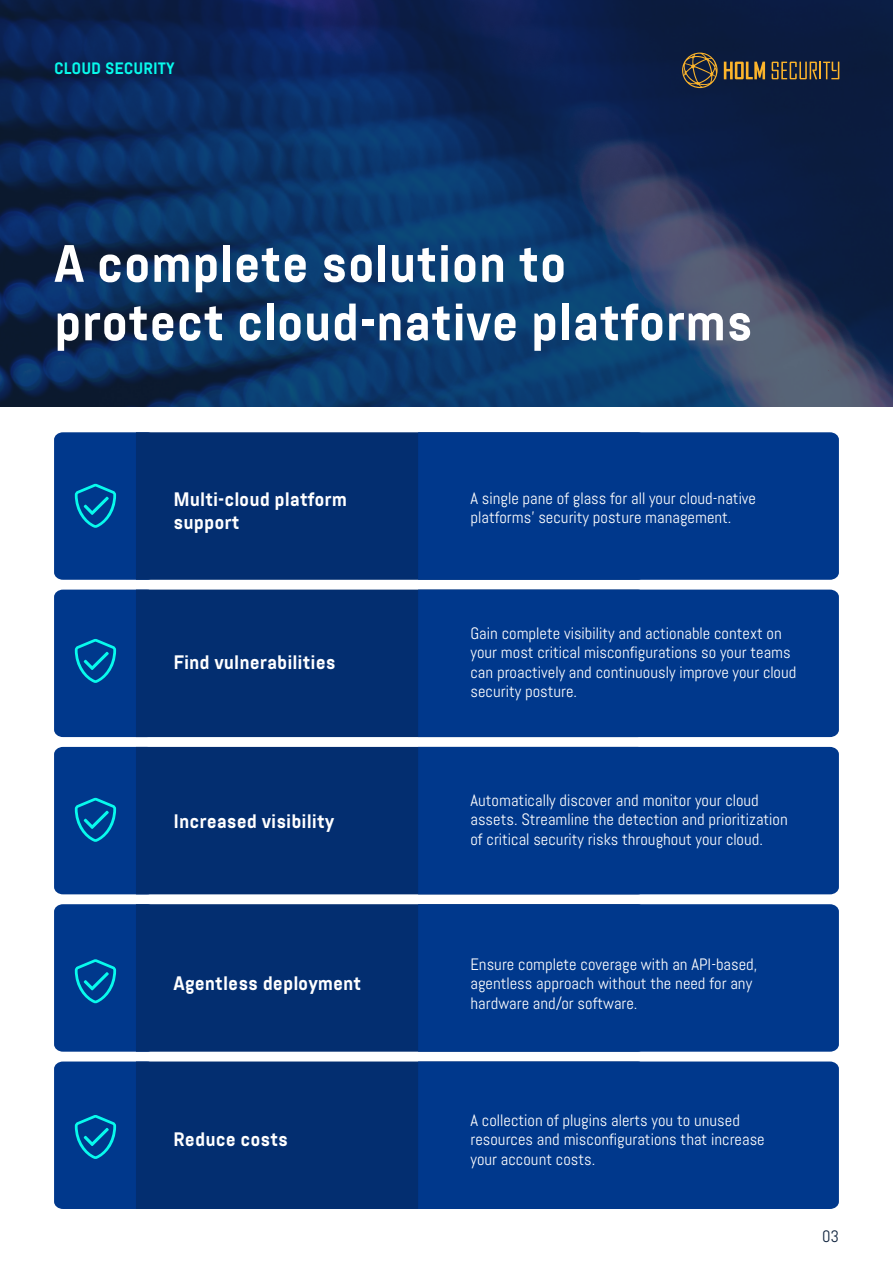
<style>
.page{position:relative;width:893px;height:1263px;background:#fff}
.page>*{position:absolute;margin:0;border:0;box-sizing:border-box;transform-origin:0 0}
.t1{font:700 52.5px/58.5px "Abel Pro";color:#fff}
.t2{font:700 19.5px/22.5px "Abel Pro";color:#fff}
.t3{font:16.5px/19.5px "Abel Pro";color:#fff}
.t4{font:700 16.5px "Abel Pro";color:#08faec}
.t5{font:16.5px "Abel Pro";color:#10243e}
</style>
<div class="page">
<svg style="left:0;top:0;width:893px;height:407px;background:#112f5c"></svg>
<svg style="left:682px;top:53px;width:36px;height:35px"></svg>
<svg style="left:724px;top:62px;width:41px;height:17px"></svg>
<svg style="left:772px;top:62px;width:67px;height:17px"></svg>
<div style="left:156px;top:432px;width:262px;height:148px;background:#032e70"></div>
<div style="left:418px;top:432px;width:421px;height:148px;background:#00388c"></div>
<div style="left:156px;top:747px;width:262px;height:147px;background:#032e70"></div>
<div style="left:418px;top:747px;width:421px;height:147px;background:#00388c"></div>
<div style="left:156px;top:590px;width:262px;height:147px;background:#032e70"></div>
<div style="left:418px;top:590px;width:421px;height:147px;background:#00388c"></div>
<div style="left:156px;top:904px;width:262px;height:148px;background:#032e70"></div>
<div style="left:418px;top:904px;width:421px;height:148px;background:#00388c"></div>
<div style="left:156px;top:1061px;width:262px;height:148px;background:#032e70"></div>
<div style="left:418px;top:1061px;width:421px;height:148px;background:#00388c"></div>
<svg style="left:54px;top:432px;width:102px;height:148px;background:#023d8a"></svg>
<svg style="left:54px;top:590px;width:102px;height:147px;background:#013c8a"></svg>
<svg style="left:54px;top:747px;width:102px;height:147px;background:#013c8a"></svg>
<svg style="left:54px;top:904px;width:102px;height:148px;background:#023d8a"></svg>
<svg style="left:54px;top:1061px;width:102px;height:148px;background:#023d8a"></svg>
<p class="t4" style="left:54px;top:57px;width:122px">CLOUD SECURITY</p>
<h1 class="t1" style="left:54px;top:235px;width:700px">A complete solution to<br>protect cloud-native platforms</h1>
<p class="t2" style="left:173px;top:488px;width:175px">Multi-cloud platform support</p>
<p class="t2" style="left:173px;top:651px;width:164px">Find vulnerabilities</p>
<p class="t2" style="left:173px;top:810px;width:162px">Increased visibility</p>
<p class="t2" style="left:173px;top:972px;width:189px">Agentless deployment</p>
<p class="t2" style="left:173px;top:1128px;width:116px">Reduce costs</p>
<p class="t3" style="left:470px;top:488px;width:287px">A single pane of glass for all your cloud-native platforms’ security posture management.</p>
<p class="t3" style="left:470px;top:623px;width:327px">Gain complete visibility and actionable context on your most critical misconfigurations so your teams can proactively and continuously improve your cloud security posture.</p>
<p class="t3" style="left:470px;top:790px;width:319px">Automatically discover and monitor your cloud assets. Streamline the detection and prioritization of critical security risks throughout your cloud.</p>
<p class="t3" style="left:470px;top:954px;width:288px">Ensure complete coverage with an API-based, agentless approach without the need for any hardware and/or software.</p>
<p class="t3" style="left:470px;top:1110px;width:296px">A collection of plugins alerts you to unused resources and misconfigurations that increase your account costs.</p>
<p class="t5" style="left:822px;top:1226px;width:18px">03</p>
</div>
